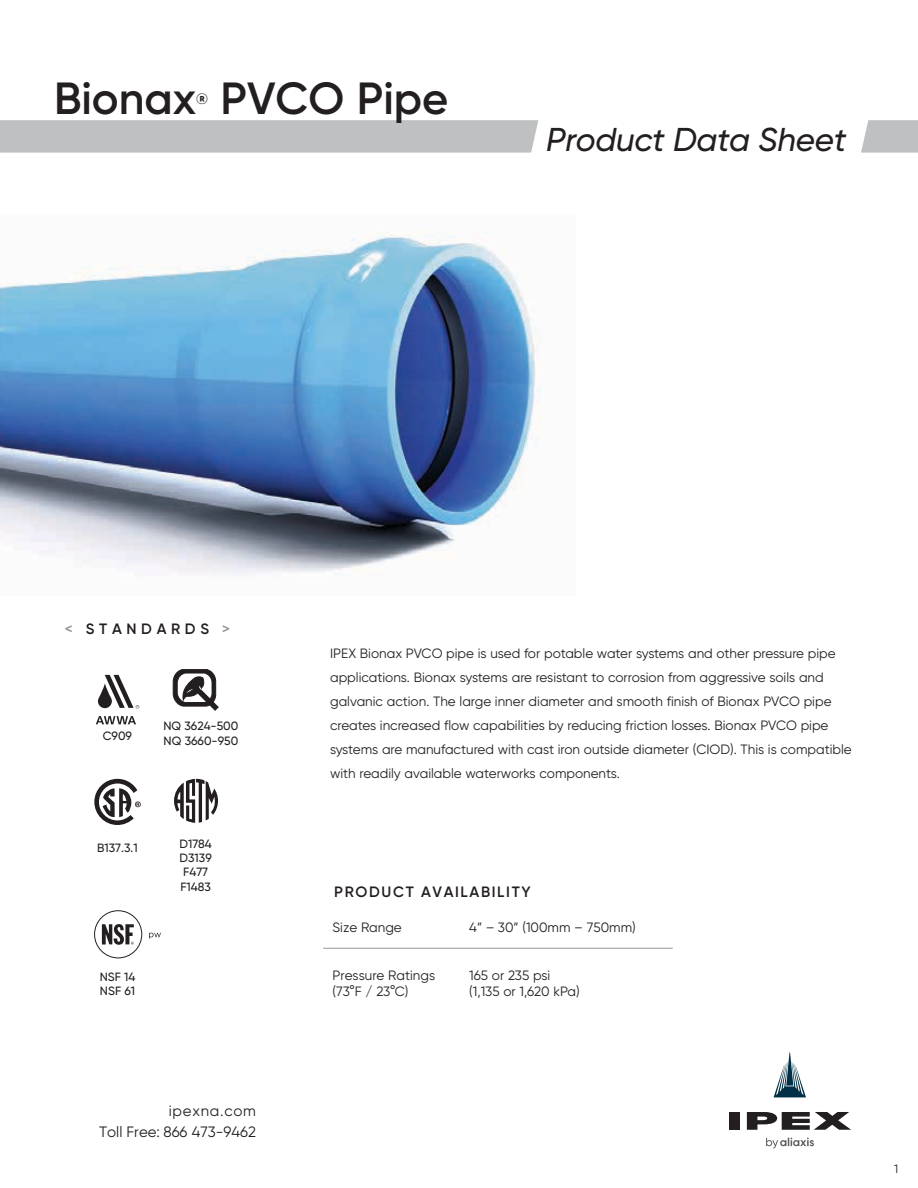
<style>
.page{position:relative;width:918px;height:1188px;background:#fff}
.page>*{position:absolute;margin:0;border:0;box-sizing:border-box;transform-origin:0 0}
.t1{font:600 45px "Gilroy";color:#231f20}
.t2{font:italic 500 33px "Gilroy";letter-spacing:-.01em;color:#231f20}
.t3{font:15px/21px "Gilroy";color:#231f20;text-align:right}
.t4{font:600 15px "Gilroy";letter-spacing:.11em;color:#231f20}
.t5{font:600 15px "Gilroy";letter-spacing:.31em;color:#231f20}
.t6{font:13.5px/24px "Gilroy";color:#231f20}
.t7{font:500 12px/14.4px "Gilroy";color:#231f20}
.t8{font:12px "Gilroy";color:#231f20}
.s1{color:#949698}
</style>
<div class="page">
<svg style="left:174px;top:779px;width:44px;height:44px"></svg>
<svg style="left:149px;top:933px;width:12px;height:6px"></svg>
<div style="left:94px;top:911px;width:48px;height:47px;border:1px solid #231f20;border-radius:50%"></div>
<svg style="left:102px;top:924px;width:32px;height:21px"></svg>
<svg style="left:96px;top:716px;width:40px;height:8px"></svg>
<svg style="left:98px;top:675px;width:41px;height:34px"></svg>
<svg style="left:94px;top:779px;width:47px;height:46px"></svg>
<hr style="left:323px;top:948px;width:133px;height:1px;background:#949698">
<hr style="left:456px;top:948px;width:217px;height:1px;background:#949698">
<svg style="left:861px;top:120px;width:57px;height:33px;background:#c3c5c5"></svg>
<div style="left:0;top:120px;width:538px;height:33px;background:#bec0c1"></div>
<img style="left:0;top:231px;width:541px;height:345px">
<div style="left:729px;top:1112px;width:11px;height:18px;background:#231f20"></div>
<svg style="left:747px;top:1112px;width:104px;height:18px"></svg>
<svg style="left:774px;top:1053px;width:32px;height:44px"></svg>
<svg style="left:766px;top:1138px;width:48px;height:11px"></svg>
<svg style="left:173px;top:669px;width:45px;height:42px"></svg>
<h1 class="t1" style="left:54px;top:71px;width:144px">Bionax</h1>
<p class="t4" style="left:196px;top:90px;width:13px">®</p>
<h1 class="t1" style="left:221px;top:71px;width:229px">PVCO Pipe</h1>
<h2 class="t2" style="left:546px;top:119px;width:302px">Product Data Sheet</h2>
<p class="t5" style="left:65px;top:619px;width:167px"><span class="s1">&lt;</span> STANDARDS <span class="s1">&gt;</span></p>
<p class="t7" style="left:103px;top:728px;width:31px">C909</p>
<p class="t7" style="left:163px;top:719px;width:77px">NQ 3624-500<br>NQ 3660-950</p>
<p class="t7" style="left:97px;top:840px;width:42px">B137.3.1</p>
<p class="t7" style="left:100px;top:969px;width:37px">NSF 14<br>NSF 61</p>
<p class="t7" style="left:180px;top:836px;width:34px;text-align:center">D1784<br>D3139<br>F477<br>F1483</p>
<p class="t3" style="left:99px;top:1100px;width:158px">ipexna.com<br>Toll Free: 866 473-9462</p>
<p class="t6" style="left:330px;top:641px;width:523px">IPEX Bionax PVCO pipe is used for potable water systems and other pressure pipe applications. Bionax systems are resistant to corrosion from aggressive soils and galvanic action. The large inner diameter and smooth finish of Bionax PVCO pipe creates increased flow capabilities by reducing friction losses. Bionax PVCO pipe systems are manufactured with cast iron outside diameter (CIOD). This is compatible with readily available waterworks components.</p>
<p class="t4" style="left:334px;top:882px;width:198px">PRODUCT AVAILABILITY</p>
<p class="t6" style="left:333px;top:915px;width:71px">Size Range</p>
<p class="t6" style="left:469px;top:915px;width:168px">4” – 30” (100mm – 750mm)</p>
<p class="t6" style="left:333px;top:967px;width:104px;line-height:16.2px">Pressure Ratings (73°F / 23°C)</p>
<p class="t6" style="left:469px;top:967px;width:112px;line-height:16.2px">165 or 235 psi (1,135 or 1,620 kPa)</p>
<p class="t8" style="left:894px;top:1161px;width:6px">1</p>
</div>
